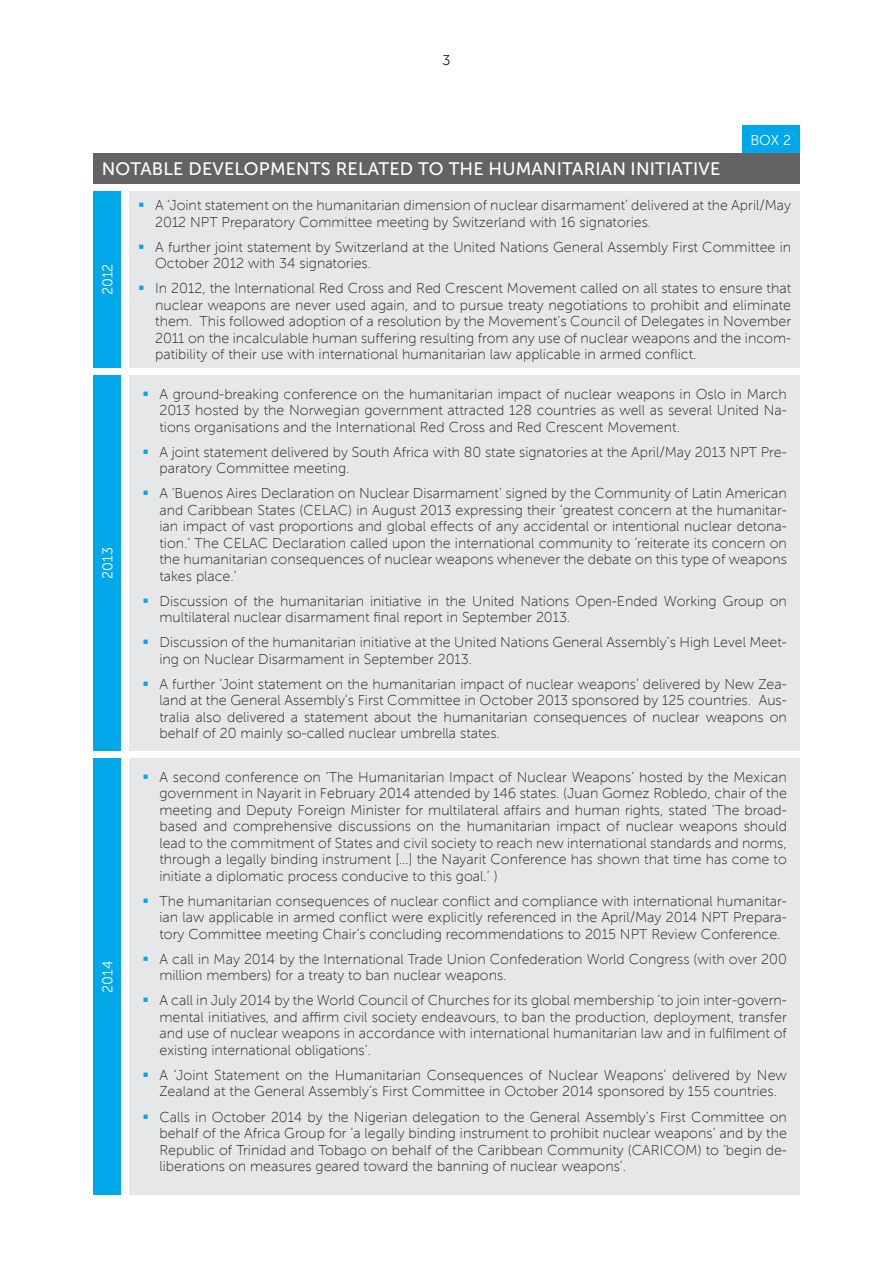
<style>
.page{position:relative;width:893px;height:1263px;background:#fff}
.page>*{position:absolute;margin:0;border:0;box-sizing:border-box;transform-origin:0 0}
.Heading_3{font:18px "Museo Sans 500";letter-spacing:.01em;color:#fff}
.t1{font:14.25px/16.5px "Museo Sans 100";color:#231f20;text-align:justify}
.Info_text_-_museo_sa{font:14.25px "Museo Sans 300";color:#fff}
.Info_text_-_museo_sa-2{font:14.25px "Museo Sans 300";color:#231f20}
.s1{color:#00a8e9}
</style>
<div class="page">
<div style="left:130px;top:375px;width:670px;height:376px;background:#e6e7e9"></div>
<div style="left:130px;top:758px;width:670px;height:437px;background:#e6e7e9"></div>
<div style="left:130px;top:191px;width:670px;height:177px;background:#e6e7e9"></div>
<div style="left:742px;top:125px;width:58px;height:28px;background:#00a8e9"></div>
<div style="left:93px;top:191px;width:28px;height:177px;background:#00a8e9"></div>
<div style="left:93px;top:375px;width:28px;height:376px;background:#00a8e9"></div>
<div style="left:93px;top:758px;width:28px;height:437px;background:#00a8e9"></div>
<div style="left:93px;top:153px;width:707px;height:31px;background:#636366"></div>
<p class="Info_text_-_museo_sa-2" style="left:442px;top:52px;width:10px">3</p>
<p class="Heading_3" style="left:102px;top:159px;width:620px">NOTABLE DEVELOPMENTS RELATED TO THE HUMANITARIAN INITIATIVE</p>
<p class="Info_text_-_museo_sa" style="left:750px;top:132px;width:42px">BOX 2</p>
<p class="Info_text_-_museo_sa" style="left:100px;top:295px;width:33px;rotate:-90deg">2012</p>
<p class="Info_text_-_museo_sa" style="left:100px;top:579px;width:33px;rotate:-90deg">2013</p>
<p class="Info_text_-_museo_sa" style="left:100px;top:992px;width:33px;rotate:-90deg">2014</p>
<p class="t1" style="left:155px;top:197px;width:637px;text-indent:-17px"><span class="s1">▪</span> A ‘Joint statement on the humanitarian dimension of nuclear disarmament’ delivered at the April/May<br>2012 NPT Preparatory Committee meeting by Switzerland with 16 signatories.</p>
<p class="t1" style="left:155px;top:239px;width:637px;text-indent:-17px"><span class="s1">▪</span> A further joint statement by Switzerland at the United Nations General Assembly First Committee in<br>October 2012 with 34 signatories.</p>
<p class="t1" style="left:155px;top:280px;width:637px;text-indent:-17px"><span class="s1">▪</span> In 2012, the International Red Cross and Red Crescent Movement called on all states to ensure that nuclear weapons are never used again, and to pursue treaty negotiations to prohibit and eliminate them. This followed adoption of a resolution by the Movement’s Council of Delegates in November 2011 on the incalculable human suffering resulting from any use of nuclear weapons and the incom&shy;patibility of their use with international humanitarian law applicable in armed conflict.</p>
<p class="t1" style="left:159px;top:386px;width:629px;text-indent:-17px"><span class="s1">▪</span> A ground-breaking conference on the humanitarian impact of nuclear weapons in Oslo in March 2013 hosted by the Norwegian government attracted 128 countries as well as several United Na&shy;tions organisations and the International Red Cross and Red Crescent Movement.</p>
<p class="t1" style="left:159px;top:444px;width:629px;text-indent:-17px"><span class="s1">▪</span> A joint statement delivered by South Africa with 80 state signatories at the April/May 2013 NPT Pre&shy;paratory Committee meeting.</p>
<p class="t1" style="left:159px;top:485px;width:629px;text-indent:-17px"><span class="s1">▪</span> A ‘Buenos Aires Declaration on Nuclear Disarmament’ signed by the Community of Latin American and Caribbean States (CELAC) in August 2013 expressing their ‘greatest concern at the humanitar&shy;ian impact of vast proportions and global effects of any accidental or intentional nuclear detona&shy;tion.’ The CELAC Declaration called upon the international community to ‘reiterate its concern on the humanitarian consequences of nuclear weapons whenever the debate on this type of weapons takes place.’</p>
<p class="t1" style="left:159px;top:593px;width:629px;text-indent:-17px"><span class="s1">▪</span> Discussion of the humanitarian initiative in the United Nations Open-Ended Working Group on multilateral nuclear disarmament final report in September 2013.</p>
<p class="t1" style="left:159px;top:634px;width:629px;text-indent:-17px"><span class="s1">▪</span> Discussion of the humanitarian initiative at the United Nations General Assembly’s High Level Meet&shy;ing on Nuclear Disarmament in September 2013.</p>
<p class="t1" style="left:159px;top:676px;width:629px;text-indent:-17px"><span class="s1">▪</span> A further ‘Joint statement on the humanitarian impact of nuclear weapons’ delivered by New Zea&shy;land at the General Assembly’s First Committee in October 2013 sponsored by 125 countries. Aus&shy;tralia also delivered a statement about the humanitarian consequences of nuclear weapons on behalf of 20 mainly so-called nuclear umbrella states.</p>
<p class="t1" style="left:159px;top:769px;width:629px;text-indent:-17px"><span class="s1">▪</span> A second conference on ‘The Humanitarian Impact of Nuclear Weapons’ hosted by the Mexican government in Nayarit in February 2014 attended by 146 states. (Juan Gomez Robledo, chair of the meeting and Deputy Foreign Minister for multilateral affairs and human rights, stated ‘The broad&shy;based and comprehensive discussions on the humanitarian impact of nuclear weapons should lead to the commitment of States and civil society to reach new international standards and norms, through a legally binding instrument […] the Nayarit Conference has shown that time has come to initiate a diplomatic process conducive to this goal.’ )</p>
<p class="t1" style="left:159px;top:893px;width:629px;text-indent:-17px"><span class="s1">▪</span> The humanitarian consequences of nuclear conflict and compliance with international humanitar&shy;ian law applicable in armed conflict were explicitly referenced in the April/May 2014 NPT Prepara&shy;tory Committee meeting Chair’s concluding recommendations to 2015 NPT Review Conference.</p>
<p class="t1" style="left:159px;top:951px;width:629px;text-indent:-17px"><span class="s1">▪</span> A call in May 2014 by the International Trade Union Confederation World Congress (with over 200 million members) for a treaty to ban nuclear weapons.</p>
<p class="t1" style="left:159px;top:992px;width:629px;text-indent:-17px"><span class="s1">▪</span> A call in July 2014 by the World Council of Churches for its global membership ‘to join inter-govern&shy;mental initiatives, and affirm civil society endeavours, to ban the production, deployment, transfer and use of nuclear weapons in accordance with international humanitarian law and in fulfilment of existing international obligations’.</p>
<p class="t1" style="left:142px;top:1067px;width:646px;text-align:center"><span class="s1">▪</span> A ‘Joint Statement on the Humanitarian Consequences of Nuclear Weapons’ delivered by New<br>Zealand at the General Assembly’s First Committee in October 2014 sponsored by 155 countries.</p>
<p class="t1" style="left:159px;top:1108px;width:629px;text-indent:-17px"><span class="s1">▪</span> Calls in October 2014 by the Nigerian delegation to the General Assembly’s First Committee on behalf of the Africa Group for ‘a legally binding instrument to prohibit nuclear weapons’ and by the Republic of Trinidad and Tobago on behalf of the Caribbean Community (CARICOM) to ‘begin de&shy;liberations on measures geared toward the banning of nuclear weapons’.</p>
</div>
